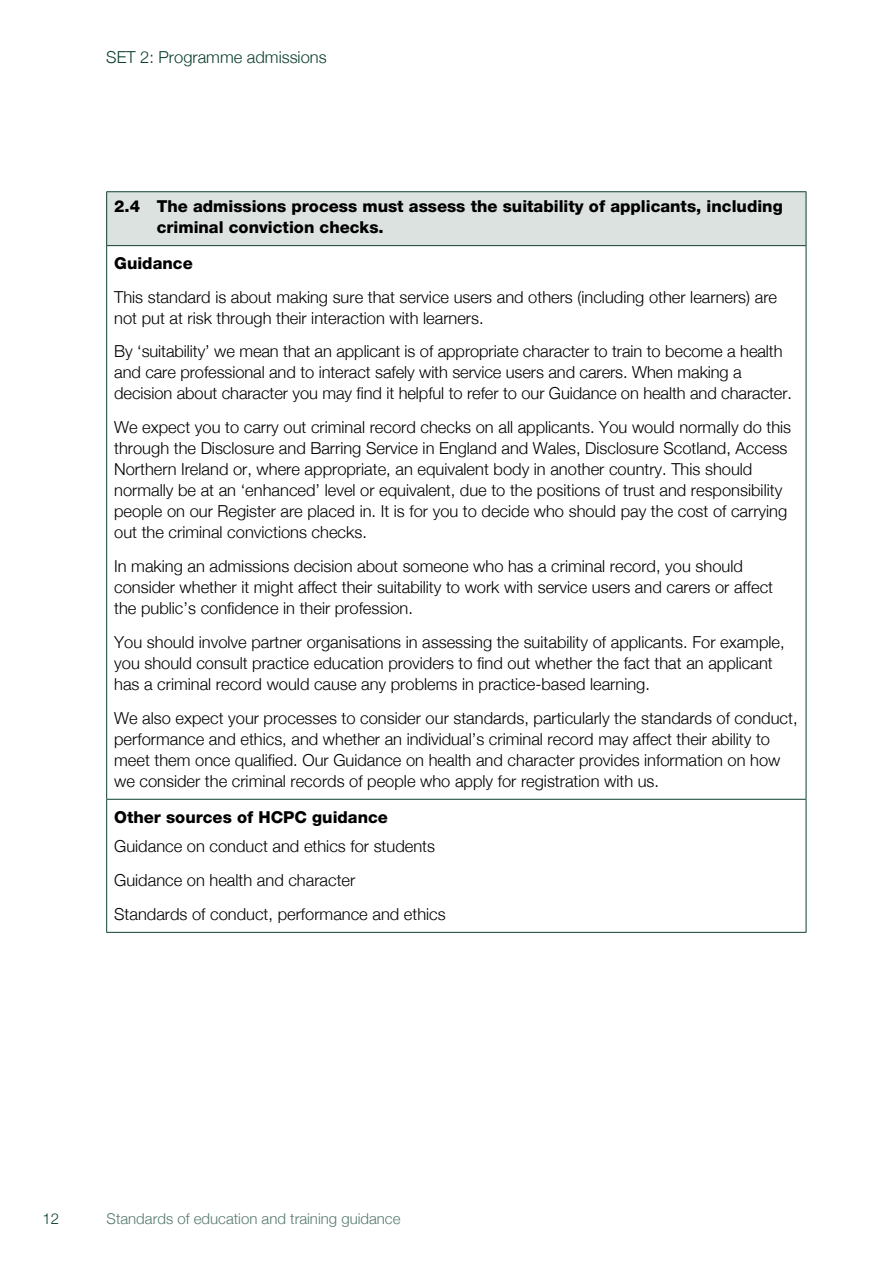
<style>
.page{position:relative;width:893px;height:1263px;background:#fff}
.page>*{position:absolute;margin:0;border:0;box-sizing:border-box;transform-origin:0 0}
.t1{font:300 16.5px/21px "Helvetica Neue";color:#000}
.t2{font:800 16.5px/21px "Helvetica Neue";color:#000}
.t3{font:300 16.5px "Helvetica Neue";color:#0d402e}
.t4{font:300 15px "Helvetica Neue";color:#567a6c}
.t5{font:300 15px "Helvetica Neue";color:#0d402e}
</style>
<div class="page">
<div style="left:107px;top:192px;width:699px;height:54px;background:#dbe2e0"></div>
<svg style="left:107px;top:246px;width:699px;height:686px"></svg>
<hr style="left:106px;top:191px;width:700px;height:1px;background:#0d402e">
<hr style="left:106px;top:192px;width:1px;height:53px;background:#0d402e">
<hr style="left:806px;top:192px;width:1px;height:53px;background:#0d402e">
<hr style="left:106px;top:245px;width:700px;height:1px;background:#0d402e">
<hr style="left:106px;top:246px;width:1px;height:553px;background:#0d402e">
<hr style="left:806px;top:246px;width:1px;height:553px;background:#0d402e">
<hr style="left:106px;top:799px;width:700px;height:1px;background:#0d402e">
<hr style="left:106px;top:800px;width:1px;height:132px;background:#0d402e">
<hr style="left:806px;top:800px;width:1px;height:132px;background:#0d402e">
<hr style="left:106px;top:932px;width:700px;height:1px;background:#0d402e">
<p class="t3" style="left:106px;top:47px;width:222px">SET 2: Programme admissions</p>
<p class="t2" style="left:157px;top:195px;width:627px;text-indent:-43px">2.4 The admissions process must assess the suitability of applicants, including criminal conviction checks.</p>
<p class="t2" style="left:114px;top:252px;width:80px">Guidance</p>
<p class="t1" style="left:114px;top:286px;width:664px">This standard is about making sure that service users and others (including other learners) are not put at risk through their interaction with learners.</p>
<p class="t1" style="left:114px;top:341px;width:679px">By ‘suitability’ we mean that an applicant is of appropriate character to train to become a health and care professional and to interact safely with service users and carers. When making a decision about character you may find it helpful to refer to our Guidance on health and character.</p>
<p class="t1" style="left:114px;top:416px;width:678px">We expect you to carry out criminal record checks on all applicants. You would normally do this through the Disclosure and Barring Service in England and Wales, Disclosure Scotland, Access Northern Ireland or, where appropriate, an equivalent body in another country. This should normally be at an ‘enhanced’ level or equivalent, due to the positions of trust and responsibility people on our Register are placed in. It is for you to decide who should pay the cost of carrying out the criminal convictions checks.</p>
<p class="t1" style="left:114px;top:555px;width:660px">In making an admissions decision about someone who has a criminal record, you should consider whether it might affect their suitability to work with service users and carers or affect the public’s confidence in their profession.</p>
<p class="t1" style="left:114px;top:631px;width:672px">You should involve partner organisations in assessing the suitability of applicants. For example, you should consult practice education providers to find out whether the fact that an applicant has a criminal record would cause any problems in practice-based learning.</p>
<p class="t1" style="left:114px;top:707px;width:685px">We also expect your processes to consider our standards, particularly the standards of conduct, performance and ethics, and whether an individual’s criminal record may affect their ability to meet them once qualified. Our Guidance on health and character provides information on how we consider the criminal records of people who apply for registration with us.</p>
<p class="t2" style="left:114px;top:806px;width:275px">Other sources of HCPC guidance</p>
<p class="t1" style="left:114px;top:829px;width:333px;line-height:33.8px">Guidance on conduct and ethics for students<br>Guidance on health and character<br>Standards of conduct, performance and ethics</p>
<p class="t5" style="left:43px;top:1210px;width:18px">12</p>
<p class="t4" style="left:107px;top:1210px;width:295px">Standards of education and training guidance</p>
</div>
